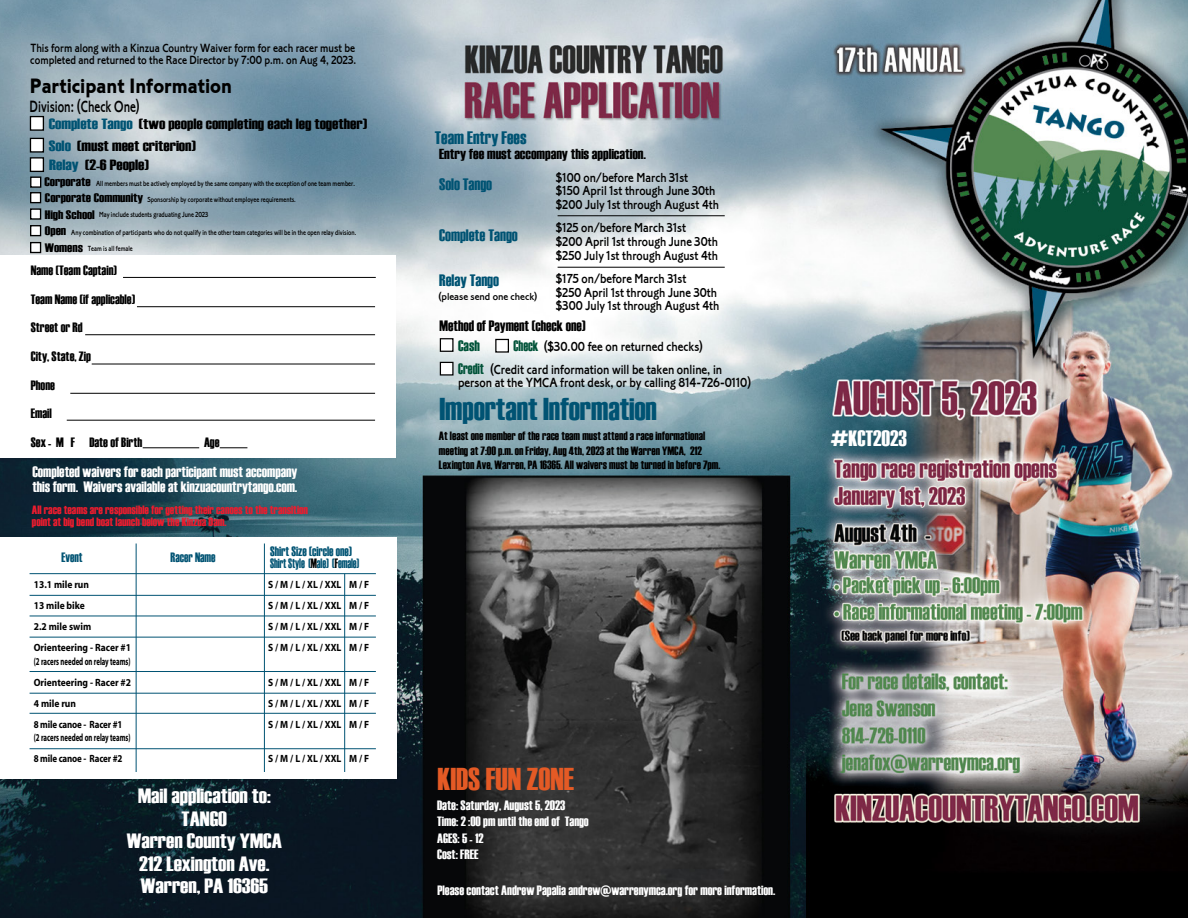
<style>
.page{position:relative;width:1188px;height:918px;background:#fff}
.page>*{position:absolute;margin:0;border:0;box-sizing:border-box;transform-origin:0 0}
.t1{font:31.5px "Haettenschweiler";color:#005373}
.t2{font:31.5px "Haettenschweiler";color:#e45a25}
.t3{font:22.05px "Haettenschweiler";color:#fff}
.t4{font:21.45px "Corinthian Bold Let Plain";color:#000;scale:.96 1}
.t5{font:20.7px/22.5px "Haettenschweiler";color:#fff;text-align:center;scale:1.12 1}
.t6{font:18px "Haettenschweiler";color:#005373}
.t7{font:16.95px "Corinthian Medium Let Plain";color:#000;scale:.75 1}
.t8{font:16.5px "Haettenschweiler";color:#005373}
.t9{font:15px/15.1px "Haettenschweiler";color:#fff}
.t10{font:15px "Haettenschweiler";color:#000}
.t11{font:15px "Haettenschweiler";color:#005238}
.t12{font:14.85px/21.9px "Haettenschweiler";color:#000;scale:1.19 1}
.t13{font:14.4px "Haettenschweiler";color:#000;scale:1.08 1}
.t14{font:13.65px/23px "Corinthian Medium Let Plain";color:#000;scale:.9 1}
.t15{font:13.5px/13.6px "Corinthian Medium Let Plain";color:#000;scale:.9 1}
.t16{font:13.5px/16.2px "Haettenschweiler";color:#fff}
.t17{font:13.5px/28.5px "Haettenschweiler";color:#000}
.t18{font:13.5px/12px "Haettenschweiler";color:#005373;scale:.9 1}
.t19{font:12.3px/12px "Corinthian Medium Let Plain";color:#000;scale:.89 1}
.t20{font:12.3px/16.4px "Haettenschweiler";color:#000;scale:1.19 1}
.t21{font:12px/14.4px "Haettenschweiler";color:#000}
.t22{font:12px/12px "Haettenschweiler";color:#ed1c2e}
.t23{font:700 10.5px/21px "Myriad";color:#000;text-align:justify;scale:.9 1}
.t24{font:700 10.5px/21px "Myriad";color:#000;scale:.64 1}
.t25{font:10.5px "Corinthian Medium Let Plain";color:#000}
.t26{font:7.65px "Corinthian Medium Let Plain";color:#000;scale:.82 1}
.s1{color:#005373}
.s2{font-family:"Haettenschweiler";font-size:12.3px}
.s3{color:#000}
.s4{font-family:"Haettenschweiler";font-size:15px;color:#005238}
</style>
<div class="page">
<img style="left:0;top:0;width:1188px;height:918px">
<div style="left:0;top:538px;width:396px;height:241px;background:#fff"></div>
<div style="left:0;top:255px;width:396px;height:202px;background:#fff"></div>
<hr style="left:123px;top:277px;width:253px;height:1px;background:#000">
<hr style="left:85px;top:334px;width:290px;height:1px;background:#000">
<hr style="left:137px;top:306px;width:238px;height:1px;background:#000">
<hr style="left:92px;top:364px;width:283px;height:1px;background:#000">
<hr style="left:70px;top:393px;width:305px;height:1px;background:#000">
<hr style="left:67px;top:420px;width:308px;height:1px;background:#000">
<hr style="left:143px;top:448px;width:56px;height:1px;background:#000">
<svg style="left:220px;top:448px;width:27px;height:1px"></svg>
<div style="left:30px;top:116px;width:14px;height:15px;background:#fff;border:1px solid #000"></div>
<div style="left:30px;top:138px;width:14px;height:15px;background:#fff;border:1px solid #000"></div>
<div style="left:30px;top:157px;width:14px;height:15px;background:#fff;border:1px solid #000"></div>
<div style="left:30px;top:177px;width:11px;height:11px;background:#fff;border:1px solid #000"></div>
<div style="left:30px;top:192px;width:11px;height:11px;background:#fff;border:1px solid #000"></div>
<div style="left:30px;top:208px;width:11px;height:12px;background:#fff;border:1px solid #000"></div>
<div style="left:30px;top:225px;width:11px;height:11px;background:#fff;border:1px solid #000"></div>
<div style="left:30px;top:242px;width:11px;height:11px;background:#fff;border:1px solid #000"></div>
<hr style="left:30px;top:595px;width:346px;height:1px;background:#005373">
<hr style="left:30px;top:573px;width:346px;height:1px;background:#005373">
<hr style="left:136px;top:544px;width:1px;height:228px;background:#005373">
<hr style="left:264px;top:544px;width:1px;height:228px;background:#005373">
<hr style="left:344px;top:574px;width:1px;height:198px;background:#005373">
<hr style="left:30px;top:616px;width:346px;height:1px;background:#005373">
<hr style="left:30px;top:637px;width:346px;height:1px;background:#005373">
<hr style="left:30px;top:671px;width:346px;height:1px;background:#005373">
<hr style="left:30px;top:693px;width:346px;height:1px;background:#005373">
<hr style="left:30px;top:713px;width:346px;height:1px;background:#005373">
<hr style="left:30px;top:748px;width:346px;height:1px;background:#005373">
<div style="left:440px;top:338px;width:14px;height:14px;background:#fff;border:1px solid #000"></div>
<div style="left:495px;top:339px;width:14px;height:14px;background:#fff;border:1px solid #000"></div>
<div style="left:440px;top:362px;width:14px;height:14px;background:#fff;border:1px solid #000"></div>
<hr style="left:558px;top:216px;width:167px;height:1px;background:#000">
<hr style="left:558px;top:267px;width:167px;height:1px;background:#000">
<h3 class="t19" style="left:30px;top:41px;width:368px">This form along with a Kinzua Country Waiver form for each racer must be completed and returned to the Race Director by 7:00 p.m. on Aug 4, 2023.</h3>
<h3 class="t4" style="left:30px;top:74px;width:212px">Participant Information</h3>
<h3 class="t7" style="left:30px;top:97px;width:149px">Division: (Check One)</h3>
<h3 class="t12" style="left:49px;top:112px;width:269px"><span class="s1">Complete Tango</span> (two people completing each leg together)<br><span class="s1">Solo</span> (must meet criterion)</h3>
<h3 class="t12" style="left:49px;top:153px;width:85px"><span class="s1">Relay</span> (2-6 People)</h3>
<p class="t26" style="left:44px;top:179px;width:380px"><span class="s2">Corporate</span> All members must be actively employed by the same company with the exception of one team member.</p>
<p class="t26" style="left:147px;top:195px;width:183px">Sponsorship by corporate without employee requirements.</p>
<p class="t26" style="left:99px;top:210px;width:135px">May include students graduating June 2023</p>
<h3 class="t20" style="left:45px;top:189px;width:84px">Corporate Community<br>High School</h3>
<p class="t26" style="left:45px;top:228px;width:381px"><span class="s2">Open</span> Any combination of participants who do not qualify in the other team categories will be in the open relay division.</p>
<p class="t26" style="left:45px;top:244px;width:109px"><span class="s2">Womens</span> Team is all female</p>
<h3 class="t17" style="left:31px;top:256px;width:113px">Name (Team Captain)<br>Team Name (if applicable)<br>Street or Rd<br>City, State, Zip<br>Phone<br>Email<br>Sex - M F Date of Birth</h3>
<h3 class="t17" style="left:204px;top:427px;width:17px">Age</h3>
<h3 class="t9" style="left:32px;top:463px;width:267px">Completed waivers for each participant must accompany this form. Waivers available at kinzuacountrytango.com.</h3>
<h3 class="t22" style="left:32px;top:504px;width:277px">All race teams are responsible for getting their canoes to the transition point at big bend boat launch below the Kinzua Dam.</h3>
<h3 class="t18" style="left:61px;top:550px;width:25px">Event</h3>
<h3 class="t18" style="left:170px;top:550px;width:52px">Racer Name</h3>
<h3 class="t23" style="left:34px;top:575px;width:110px;text-align:left">13.1 mile run<br>13 mile bike<br>2.2 mile swim<br>Orienteering - Racer #1</h3>
<h3 class="t24" style="left:34px;top:651px;width:153px">(2 racers needed on relay teams)<br>Orienteering - Racer #2<br>4 mile run<br>8 mile canoe - Racer #1</h3>
<h3 class="t24" style="left:34px;top:728px;width:153px">(2 racers needed on relay teams)<br>8 mile canoe - Racer #2</h3>
<h3 class="t18" style="left:270px;top:545px;width:101px">Shirt Size (circle one)<br>Shirt Style (<span class="s3">M</span>ale) (<span class="s3">F</span>emale)</h3>
<h3 class="t23" style="left:268px;top:575px;width:114px">S / M / L / XL / XXL M / F S / M / L / XL / XXL M / F S / M / L / XL / XXL M / F S / M / L / XL / XXL M / F</h3>
<h3 class="t23" style="left:268px;top:672px;width:114px">S / M / L / XL / XXL M / F S / M / L / XL / XXL M / F S / M / L / XL / XXL M / F</h3>
<h3 class="t23" style="left:268px;top:749px;width:114px">S / M / L / XL / XXL M / F</h3>
<h3 class="t5" style="left:127px;top:784px;width:140px">Mail application to:<br>TANGO<br>Warren County YMCA<br>212 Lexington Ave.<br>Warren, PA 16365</h3>
<h3 class="t6" style="left:435px;top:128px;width:93px">Team Entry Fees</h3>
<h3 class="t13" style="left:439px;top:146px;width:193px">Entry fee must accompany this application.</h3>
<h3 class="t8" style="left:439px;top:175px;width:54px">Solo Tango</h3>
<h3 class="t15" style="left:556px;top:170px;width:183px">$100 on/before March 31st<br>$150 April 1st through June 30th $200 July 1st through August 4th</h3>
<h3 class="t8" style="left:439px;top:226px;width:80px">Complete Tango</h3>
<h3 class="t8" style="left:439px;top:270px;width:61px">Relay Tango</h3>
<h3 class="t25" style="left:438px;top:290px;width:101px">(please send one check)</h3>
<h3 class="t15" style="left:556px;top:221px;width:182px">$125 on/before March 31st<br>$200 April 1st through June 30th $250 July 1st through August 4th</h3>
<h3 class="t15" style="left:556px;top:272px;width:183px">$175 on/before March 31st<br>$250 April 1st through June 30th $300 July 1st through August 4th</h3>
<h3 class="t10" style="left:440px;top:317px;width:147px">Method of Payment (check one)</h3>
<h3 class="t14" style="left:458px;top:335px;width:295px;text-indent:55px"><span class="s4">Check</span> ($30.00 fee on returned checks)<br><span class="s4">Credit</span> (Credit card information will be taken online, in</h3>
<h3 class="t14" style="left:458px;top:371px;width:328px">person at the YMCA front desk, or by calling 814-726-0110)</h3>
<h3 class="t11" style="left:458px;top:337px;width:23px">Cash</h3>
<h1 class="t1" style="left:440px;top:391px;width:219px">Important Information</h1>
<h3 class="t21" style="left:439px;top:428px;width:283px">At least one member of the race team must attend a race informational meeting at 7:00 p.m. on Friday, Aug 4th, 2023 at the Warren YMCA, 212<br>Lexington Ave, Warren, PA 16365. All waivers must be turned in before 7pm.</h3>
<h2 class="t3" style="left:831px;top:426px;width:78px">#KCT2023</h2>
<h1 class="t2" style="left:438px;top:761px;width:138px">KIDS FUN ZONE</h1>
<h3 class="t16" style="left:437px;top:797px;width:153px">Date: Saturday, August 5, 2023<br>Time: 2 :00 pm until the end of Tango<br>AGES: 5 - 12<br>Cost: FREE</h3>
<h3 class="t16" style="left:438px;top:882px;width:339px">Please contact Andrew Papalia andrew@warrenymca.org for more information.</h3>
</div>
